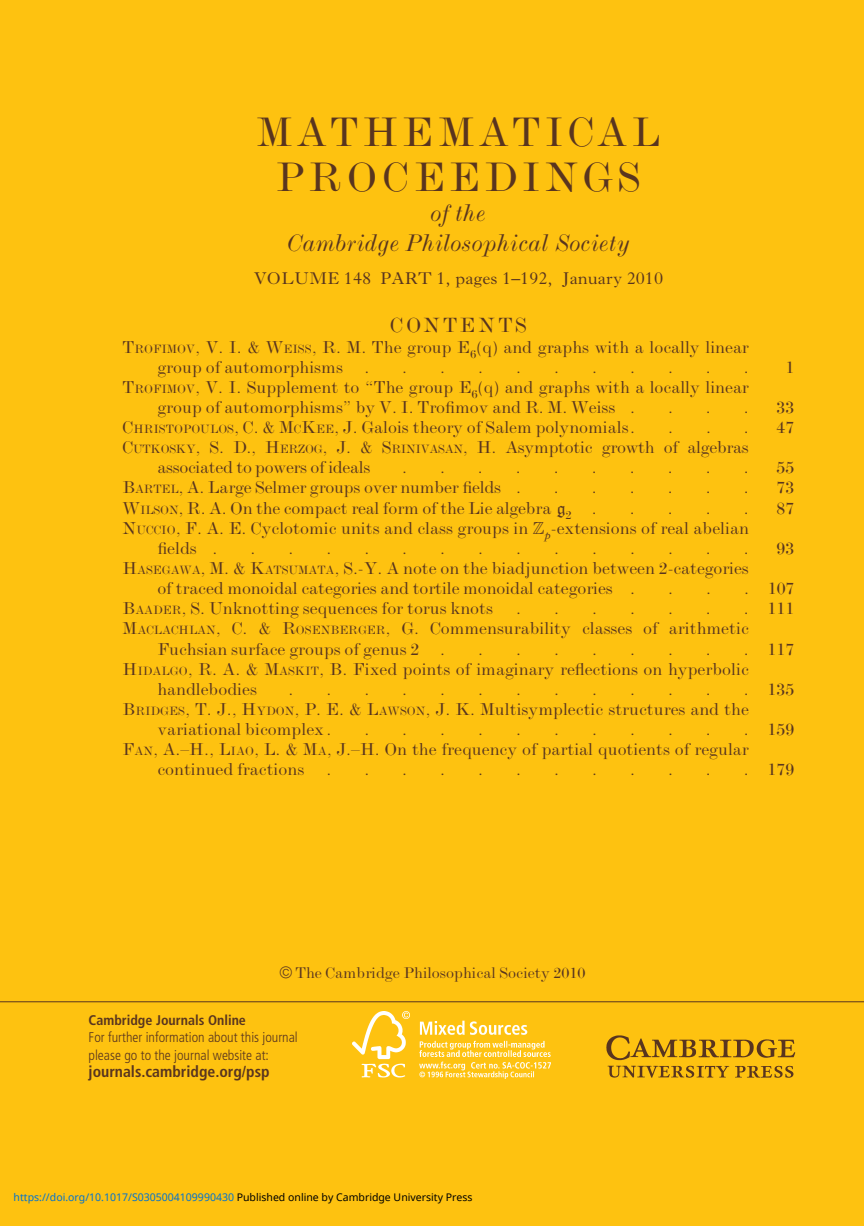
<style>
.page{position:relative;width:864px;height:1226px;background:#fff}
.page>*{position:absolute;margin:0;border:0;box-sizing:border-box;transform-origin:0 0}
.t1{font:expanded 42px/45.5px "Modern";letter-spacing:.1em;color:#59351f;text-align:center}
.t2{font:italic expanded 24.5px/29.8px "Modern";letter-spacing:.02em;color:#59351f;text-align:center}
.t3{font:expanded 21px "Modern";letter-spacing:.145em;color:#59351f}
.t4{font:expanded 17.5px/20.1px "Modern";color:#59351f}
.t5{font:17.5px "Imprint";color:#59351f}
.t6{font:expanded 15.75px "Modern";color:#59351f}
.t7{font:700 condensed 15.75px "Frutiger";color:#59351f}
.t8{font:300 condensed 14px/17.5px "Frutiger";color:#59351f}
.t9{font:700 condensed 14px "Frutiger";color:#59351f}
.t10{font:10.5px "Noto Sans";color:#0172cf}
.s1{font-size:12.25px}
.s2{font-family:"EUFM10";font-stretch:normal}
.s3{font-family:"MSBM10";font-stretch:normal}
.s4{font-family:"Helvetica";font-stretch:normal}
.s5{color:#000}
</style>
<div class="page">
<svg style="left:863px;top:0;width:1px;height:1226px"></svg>
<div style="left:0;top:0;width:863px;height:1225px;background:#fec210"></div>
<h1 class="t1" style="left:256px;top:113px;width:405px">MATHEMATICAL<br>PROCEEDINGS</h1>
<h2 class="t2" style="left:287px;top:200px;width:344px">of the<br>Cambridge Philosophical Society</h2>
<p class="t5" style="left:254px;top:272px;width:410px">VOLUME 148 PART 1, pages 1–192, January 2010</p>
<p class="t3" style="left:390px;top:318px;width:138px">CONTENTS</p>
<p class="t4" style="left:157px;top:338px;width:592px;text-indent:-35px">T<span class="s1">ROFIMOV</span>, V. I. &amp; W<span class="s1">EISS</span>, R. M. The group E<sub>6</sub>(q) and graphs with a locally linear group of automorphisms .</p>
<p class="t4" style="left:402px;top:358px;width:6px">.</p>
<p class="t4" style="left:440px;top:358px;width:6px">.</p>
<p class="t4" style="left:478px;top:358px;width:6px">.</p>
<p class="t4" style="left:516px;top:358px;width:6px">.</p>
<p class="t4" style="left:554px;top:358px;width:6px">.</p>
<p class="t4" style="left:592px;top:358px;width:6px">.</p>
<p class="t4" style="left:629px;top:358px;width:6px">.</p>
<p class="t4" style="left:667px;top:358px;width:6px">.</p>
<p class="t4" style="left:705px;top:358px;width:6px">.</p>
<p class="t4" style="left:743px;top:358px;width:6px">.</p>
<p class="t4" style="left:785px;top:358px;width:10px">1</p>
<p class="t4" style="left:157px;top:378px;width:592px;text-indent:-35px">T<span class="s1">ROFIMOV</span>, V. I. Supplement to “The group E<sub>6</sub>(q) and graphs with a locally linear group of automorphisms” by V. I. Trofimov and R. M. Weiss .</p>
<p class="t4" style="left:667px;top:398px;width:6px">.</p>
<p class="t4" style="left:705px;top:398px;width:6px">.</p>
<p class="t4" style="left:743px;top:398px;width:6px">.</p>
<p class="t4" style="left:776px;top:398px;width:19px">33</p>
<p class="t4" style="left:123px;top:418px;width:513px">C<span class="s1">HRISTOPOULOS</span>, C. &amp; M<span class="s1">C</span>K<span class="s1">EE</span>, J. Galois theory of Salem polynomials.</p>
<p class="t4" style="left:667px;top:418px;width:6px">.</p>
<p class="t4" style="left:705px;top:418px;width:6px">.</p>
<p class="t4" style="left:743px;top:418px;width:6px">.</p>
<p class="t4" style="left:776px;top:418px;width:19px">47</p>
<p class="t4" style="left:157px;top:439px;width:592px;text-indent:-35px">C<span class="s1">UTKOSKY</span>, S. D., H<span class="s1">ERZOG</span>, J. &amp; S<span class="s1">RINIVASAN</span>, H. Asymptotic growth of algebras associated to powers of ideals</p>
<p class="t4" style="left:402px;top:459px;width:6px">.</p>
<p class="t4" style="left:440px;top:459px;width:6px">.</p>
<p class="t4" style="left:478px;top:459px;width:6px">.</p>
<p class="t4" style="left:515px;top:459px;width:6px">.</p>
<p class="t4" style="left:553px;top:459px;width:6px">.</p>
<p class="t4" style="left:591px;top:459px;width:6px">.</p>
<p class="t4" style="left:629px;top:459px;width:6px">.</p>
<p class="t4" style="left:667px;top:459px;width:6px">.</p>
<p class="t4" style="left:705px;top:459px;width:6px">.</p>
<p class="t4" style="left:743px;top:459px;width:6px">.</p>
<p class="t4" style="left:776px;top:459px;width:19px">55</p>
<p class="t4" style="left:123px;top:479px;width:399px">B<span class="s1">ARTEL</span>, A. Large Selmer groups over number fields .</p>
<p class="t4" style="left:553px;top:479px;width:6px">.</p>
<p class="t4" style="left:591px;top:479px;width:6px">.</p>
<p class="t4" style="left:629px;top:479px;width:6px">.</p>
<p class="t4" style="left:667px;top:479px;width:6px">.</p>
<p class="t4" style="left:705px;top:479px;width:6px">.</p>
<p class="t4" style="left:743px;top:479px;width:6px">.</p>
<p class="t4" style="left:776px;top:479px;width:19px">73</p>
<p class="t4" style="left:123px;top:499px;width:475px">W<span class="s1">ILSON</span>, R. A. On the compact real form of the Lie algebra <span class="s2">g</span><sub>2</sub> .</p>
<p class="t4" style="left:629px;top:499px;width:6px">.</p>
<p class="t4" style="left:667px;top:499px;width:6px">.</p>
<p class="t4" style="left:705px;top:499px;width:6px">.</p>
<p class="t4" style="left:743px;top:499px;width:6px">.</p>
<p class="t4" style="left:776px;top:499px;width:19px">87</p>
<p class="t4" style="left:157px;top:519px;width:592px;text-indent:-35px">N<span class="s1">UCCIO</span>, F. A. E. Cyclotomic units and class groups in <span class="s3">Z</span><sub>p</sub>-extensions of real abelian fields .</p>
<p class="t4" style="left:250px;top:539px;width:6px">.</p>
<p class="t4" style="left:288px;top:539px;width:6px">.</p>
<p class="t4" style="left:326px;top:539px;width:6px">.</p>
<p class="t4" style="left:364px;top:539px;width:6px">.</p>
<p class="t4" style="left:402px;top:539px;width:6px">.</p>
<p class="t4" style="left:440px;top:539px;width:6px">.</p>
<p class="t4" style="left:478px;top:539px;width:6px">.</p>
<p class="t4" style="left:516px;top:539px;width:6px">.</p>
<p class="t4" style="left:554px;top:539px;width:6px">.</p>
<p class="t4" style="left:592px;top:539px;width:6px">.</p>
<p class="t4" style="left:629px;top:539px;width:6px">.</p>
<p class="t4" style="left:667px;top:539px;width:6px">.</p>
<p class="t4" style="left:705px;top:539px;width:6px">.</p>
<p class="t4" style="left:743px;top:539px;width:6px">.</p>
<p class="t4" style="left:776px;top:539px;width:19px">93</p>
<p class="t4" style="left:157px;top:559px;width:592px;text-indent:-35px">H<span class="s1">ASEGAWA</span>, M. &amp; K<span class="s1">ATSUMATA</span>, S.-Y. A note on the biadjunction between 2-categories of traced monoidal categories and tortile monoidal categories .</p>
<p class="t4" style="left:667px;top:579px;width:6px">.</p>
<p class="t4" style="left:705px;top:579px;width:6px">.</p>
<p class="t4" style="left:743px;top:579px;width:52px">. 107</p>
<p class="t4" style="left:122px;top:600px;width:372px">B<span class="s1">AADER</span>, S. Unknotting sequences for torus knots</p>
<p class="t4" style="left:516px;top:600px;width:6px">.</p>
<p class="t4" style="left:554px;top:600px;width:6px">.</p>
<p class="t4" style="left:592px;top:600px;width:6px">.</p>
<p class="t4" style="left:629px;top:600px;width:6px">.</p>
<p class="t4" style="left:667px;top:600px;width:6px">.</p>
<p class="t4" style="left:705px;top:600px;width:6px">.</p>
<p class="t4" style="left:743px;top:600px;width:52px">. 111</p>
<p class="t4" style="left:123px;top:620px;width:627px">M<span class="s1">ACLACHLAN</span>, C. &amp; R<span class="s1">OSENBERGER</span>, G. Commensurability classes of arithmetic</p>
<p class="t4" style="left:157px;top:640px;width:289px">Fuchsian surface groups of genus 2 .</p>
<p class="t4" style="left:478px;top:640px;width:6px">.</p>
<p class="t4" style="left:516px;top:640px;width:6px">.</p>
<p class="t4" style="left:554px;top:640px;width:6px">.</p>
<p class="t4" style="left:592px;top:640px;width:6px">.</p>
<p class="t4" style="left:629px;top:640px;width:6px">.</p>
<p class="t4" style="left:667px;top:640px;width:6px">.</p>
<p class="t4" style="left:705px;top:640px;width:6px">.</p>
<p class="t4" style="left:743px;top:640px;width:52px">. 117</p>
<p class="t4" style="left:123px;top:660px;width:627px">H<span class="s1">IDALGO</span>, R. A. &amp; M<span class="s1">ASKIT</span>, B. Fixed points of imaginary reflections on hyperbolic</p>
<p class="t4" style="left:157px;top:680px;width:101px">handlebodies</p>
<p class="t4" style="left:288px;top:680px;width:6px">.</p>
<p class="t4" style="left:326px;top:680px;width:6px">.</p>
<p class="t4" style="left:364px;top:680px;width:6px">.</p>
<p class="t4" style="left:402px;top:680px;width:6px">.</p>
<p class="t4" style="left:440px;top:680px;width:6px">.</p>
<p class="t4" style="left:478px;top:680px;width:6px">.</p>
<p class="t4" style="left:516px;top:680px;width:6px">.</p>
<p class="t4" style="left:554px;top:680px;width:6px">.</p>
<p class="t4" style="left:592px;top:680px;width:6px">.</p>
<p class="t4" style="left:629px;top:680px;width:6px">.</p>
<p class="t4" style="left:667px;top:680px;width:6px">.</p>
<p class="t4" style="left:705px;top:680px;width:6px">.</p>
<p class="t4" style="left:743px;top:680px;width:52px">. 135</p>
<p class="t4" style="left:123px;top:700px;width:627px">B<span class="s1">RIDGES</span>, T. J., H<span class="s1">YDON</span>, P. E. &amp; L<span class="s1">AWSON</span>, J. K. Multisymplectic structures and the</p>
<p class="t4" style="left:157px;top:720px;width:175px">variational bicomplex.</p>
<p class="t4" style="left:364px;top:720px;width:6px">.</p>
<p class="t4" style="left:402px;top:720px;width:6px">.</p>
<p class="t4" style="left:440px;top:720px;width:6px">.</p>
<p class="t4" style="left:478px;top:720px;width:6px">.</p>
<p class="t4" style="left:516px;top:720px;width:6px">.</p>
<p class="t4" style="left:554px;top:720px;width:6px">.</p>
<p class="t4" style="left:592px;top:720px;width:6px">.</p>
<p class="t4" style="left:629px;top:720px;width:6px">.</p>
<p class="t4" style="left:667px;top:720px;width:6px">.</p>
<p class="t4" style="left:705px;top:720px;width:6px">.</p>
<p class="t4" style="left:743px;top:720px;width:52px">. 159</p>
<p class="t4" style="left:123px;top:741px;width:627px">F<span class="s1">AN</span>, A.–H., L<span class="s1">IAO</span>, L. &amp; M<span class="s1">A</span>, J.–H. On the frequency of partial quotients of regular</p>
<p class="t4" style="left:157px;top:761px;width:148px">continued fractions</p>
<p class="t4" style="left:326px;top:761px;width:6px">.</p>
<p class="t4" style="left:364px;top:761px;width:6px">.</p>
<p class="t4" style="left:402px;top:761px;width:6px">.</p>
<p class="t4" style="left:440px;top:761px;width:6px">.</p>
<p class="t4" style="left:478px;top:761px;width:6px">.</p>
<p class="t4" style="left:516px;top:761px;width:6px">.</p>
<p class="t4" style="left:554px;top:761px;width:6px">.</p>
<p class="t4" style="left:592px;top:761px;width:6px">.</p>
<p class="t4" style="left:629px;top:761px;width:6px">.</p>
<p class="t4" style="left:667px;top:761px;width:6px">.</p>
<p class="t4" style="left:705px;top:761px;width:6px">.</p>
<p class="t4" style="left:743px;top:761px;width:52px">. 179</p>
<p class="t6" style="left:280px;top:967px;width:306px"><span class="s4">©</span> The Cambridge Philosophical Society 2010</p>
<p class="t9" style="left:89px;top:1013px;width:159px">Cambridge Journals Online</p>
<p class="t8" style="left:89px;top:1029px;width:210px">For further information about this journal please go to the journal website at:</p>
<p class="t7" style="left:89px;top:1065px;width:182px">journals.cambridge.org/psp</p>
<p class="t10" style="left:14px;top:1189px;width:460px">https://doi.org/10.1017/S0305004109990430 <span class="s5">Published online by Cambridge University Press</span></p>
</div>
